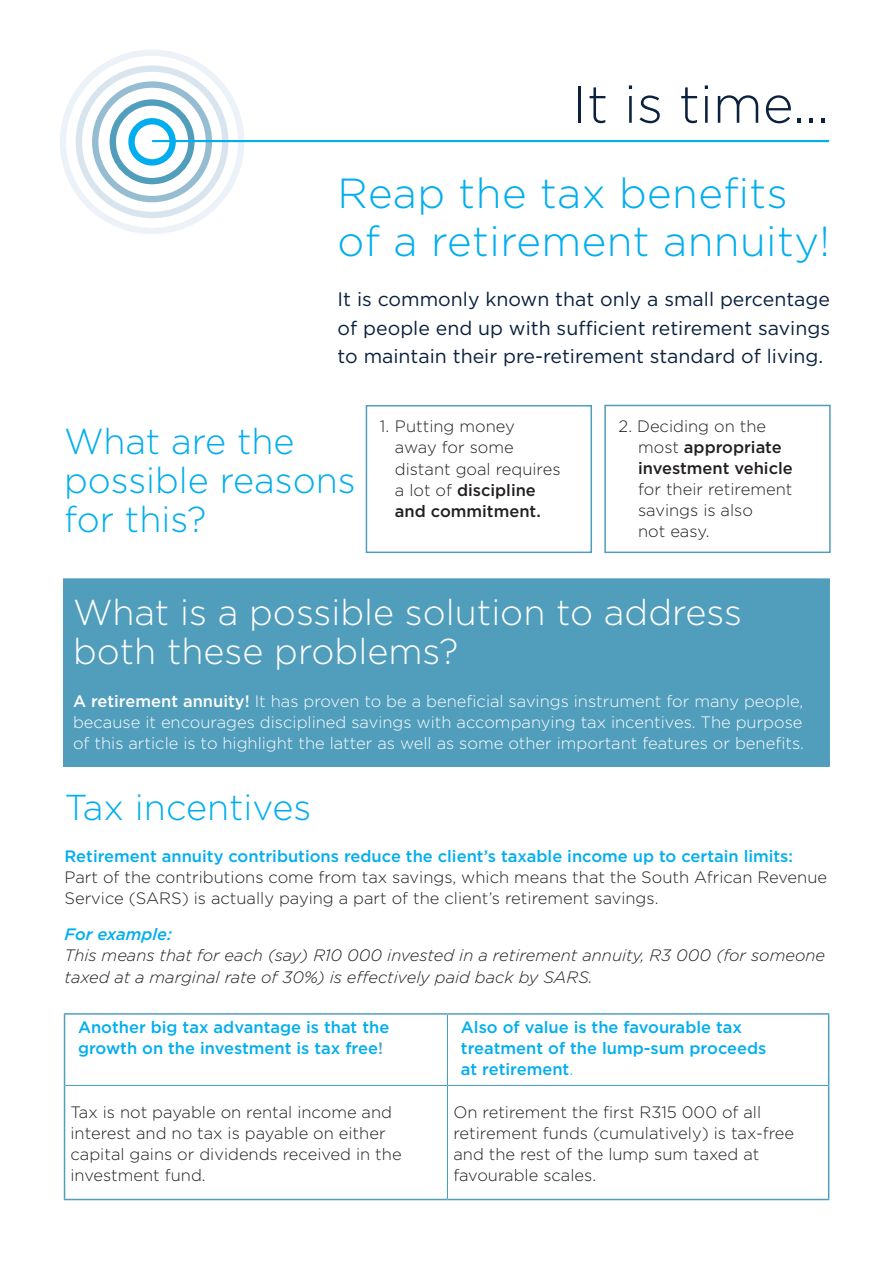
<style>
.page{position:relative;width:893px;height:1263px;background:#fff}
.page>*{position:absolute;margin:0;border:0;box-sizing:border-box;transform-origin:0 0}
.t1{font:300 52.5px "Gotham";color:#0b213e}
.t2{font:300 42px/48px "Gotham";letter-spacing:.01em;color:#00aeef}
.t3{font:300 36px/39px "Gotham";color:#fff}
.t4{font:300 36px/39px "Gotham";color:#00aeef}
.t5{font:19.5px/28.5px "Gotham";color:#0b213e;text-align:justify}
.t6{font:300 16.5px/21px "Gotham";color:#231f20}
.t7{font:300 16.5px/21px "Gotham";color:#fff;text-align:justify}
.t8{font:500 16.5px/21px "Gotham";color:#00aeef}
.t9{font:italic 300 16.5px/21px "Gotham";color:#231f20}
.t10{font:500 16.5px/21px "Gotham";color:#231f20}
.t11{font:italic 500 16.5px "Gotham";color:#00aeef}
.s1{font-weight:500}
.s2{font-weight:300}
.s3{color:#509dbc}
</style>
<div class="page">
<div style="left:60px;top:50px;width:184px;height:184px;border:6px solid #ecf2f7;border-radius:50%"></div>
<div style="left:76px;top:65px;width:152px;height:153px;border:6px solid #d9e5ee;border-radius:50%"></div>
<div style="left:92px;top:81px;width:120px;height:121px;border:6px solid #96bcd2;border-radius:50%"></div>
<div style="left:110px;top:99px;width:85px;height:85px;border:6px solid #509dbc;border-radius:50%"></div>
<div style="left:64px;top:579px;width:765px;height:187px;background:#509dbc"></div>
<div style="left:63px;top:578px;width:767px;height:189px;border:1px solid #509dbc"></div>
<hr style="left:152px;top:140px;width:677px;height:2px;background:#00aeef">
<div style="left:128px;top:118px;width:48px;height:48px;border:6px solid #00aeef;border-radius:50%"></div>
<hr style="left:64px;top:1013px;width:383px;height:2px;background:#509dbc">
<hr style="left:64px;top:1015px;width:1px;height:70px;background:#509dbc">
<hr style="left:447px;top:1013px;width:382px;height:2px;background:#509dbc">
<hr style="left:828px;top:1015px;width:1px;height:70px;background:#509dbc">
<hr style="left:64px;top:1085px;width:1px;height:114px;background:#509dbc">
<hr style="left:828px;top:1085px;width:1px;height:114px;background:#509dbc">
<hr style="left:64px;top:1199px;width:383px;height:1px;background:#509dbc">
<hr style="left:447px;top:1199px;width:382px;height:1px;background:#509dbc">
<hr style="left:447px;top:1015px;width:1px;height:70px;background:#509dbc">
<hr style="left:65px;top:1085px;width:382px;height:1px;background:#509dbc">
<hr style="left:447px;top:1085px;width:381px;height:1px;background:#509dbc">
<hr style="left:447px;top:1086px;width:1px;height:113px;background:#509dbc">
<div style="left:366px;top:405px;width:226px;height:148px;border:2px solid #509dbc"></div>
<div style="left:604px;top:405px;width:227px;height:148px;border:2px solid #509dbc"></div>
<h1 class="t1" style="left:573px;top:71px;width:258px">It is time...</h1>
<h2 class="t2" style="left:338px;top:168px;width:494px">Reap the tax benefits of a retirement annuity!</h2>
<p class="t5" style="left:338px;top:285px;width:494px">It is commonly known that only a small percentage of people end up with sufficient retirement savings to maintain their pre-retirement standard of living.</p>
<h3 class="t4" style="left:64px;top:421px;width:293px">What are the possible reasons for this?</h3>
<p class="t6" style="left:395px;top:416px;width:167px;text-indent:-15px">1. Putting money away for some distant goal requires a lot of <span class="s1">discipline and commitment.</span></p>
<p class="t10" style="left:638px;top:416px;width:156px;text-indent:-20px"><span class="s2">2. Deciding on the most</span> appropriate investment vehicle</p>
<p class="t6" style="left:638px;top:478px;width:156px">for their retirement savings is also<br>not easy.</p>
<h3 class="t3" style="left:73px;top:592px;width:670px">What is a possible solution to address both these problems?</h3>
<p class="t7" style="left:73px;top:690px;width:732px"><span class="s1">A retirement annuity!</span> It has proven to be a beneficial savings instrument for many people, because it encourages disciplined savings with accompanying tax incentives. The purpose of this article is to highlight the latter as well as some other important features or benefits.</p>
<h3 class="t4" style="left:65px;top:787px;width:248px">Tax incentives</h3>
<p class="t8" style="left:65px;top:846px;width:730px">Retirement annuity contributions reduce the client’s taxable income up to certain limits:</p>
<p class="t6" style="left:65px;top:867px;width:764px">Part of the contributions come from tax savings, which means that the South African Revenue<br>Service (SARS) is actually paying a part of the client’s retirement savings.</p>
<p class="t11" style="left:65px;top:924px;width:109px">For example:</p>
<p class="t9" style="left:65px;top:945px;width:762px">This means that for each (say) R10 000 invested in a retirement annuity, R3 000 (for someone taxed at a marginal rate of 30%) is effectively paid back by SARS.</p>
<p class="t8" style="left:78px;top:1016px;width:313px">Another big tax advantage is that the growth on the investment is tax free<span class="s3">!</span></p>
<p class="t8" style="left:461px;top:1016px;width:307px">Also of value is the favourable tax treatment of the lump-sum proceeds at retirement<span class="s2">.</span></p>
<p class="t6" style="left:71px;top:1101px;width:333px">Tax is not payable on rental income and interest and no tax is payable on either capital gains or dividends received in the investment fund.</p>
<p class="t6" style="left:453px;top:1101px;width:342px">On retirement the first R315 000 of all retirement funds (cumulatively) is tax-free and the rest of the lump sum taxed at favourable scales.</p>
</div>
